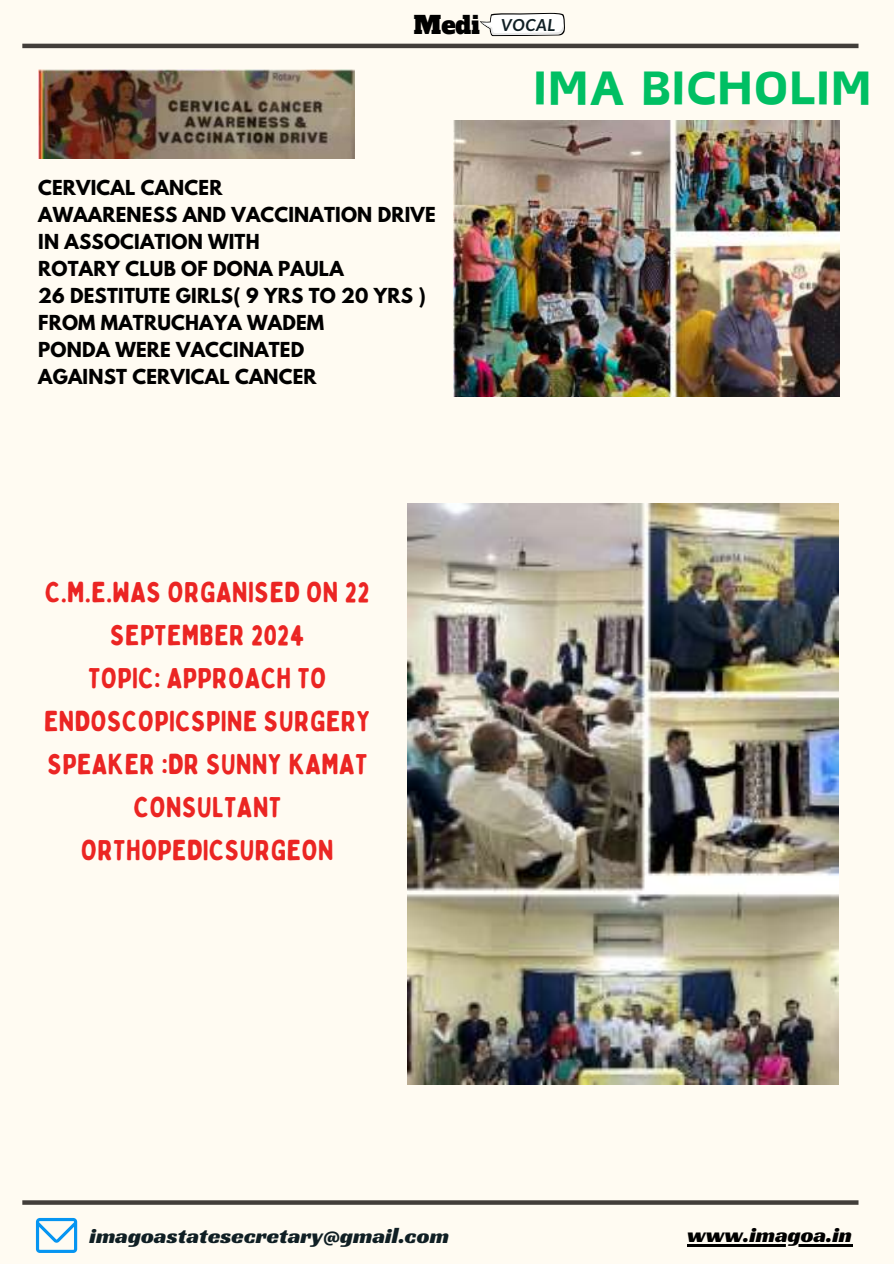
<style>
.page{position:relative;width:894px;height:1264px;background:#fff}
.page>*{position:absolute;margin:0;border:0;box-sizing:border-box;transform-origin:0 0}
.t1{font:700 44.4px "Canva Acid";color:#00bf63}
.t2{font:28.8px/43px "Bobby Jones Soft";letter-spacing:.01em;color:#eb2523;text-align:center}
.t3{font:24px "Alfa Slab One";color:#000}
.t4{font:22.5px "Racing Sans One";letter-spacing:.005em;color:#101f24}
.t5{font:22.5px "Racing Sans One";color:#000}
.t6{font:700 18.3px/27px "League Spartan";letter-spacing:.01em;color:#000}
.t7{font:italic 700 16.65px "Lato";letter-spacing:.045em;color:#101f24}
</style>
<div class="page">
<div style="left:0;top:0;width:893px;height:1263px;background:#fffbf2"></div>
<svg style="left:22px;top:1200px;width:836px;height:4px;background:#4f4b47"></svg>
<svg style="left:36px;top:1217px;width:41px;height:35px"></svg>
<hr style="left:22px;top:44px;width:836px;height:4px;background:#423e3a">
<svg style="left:480px;top:13px;width:85px;height:23px"></svg>
<img style="left:453px;top:121px;width:386px;height:275px">
<img style="left:38px;top:69px;width:316px;height:89px">
<img style="left:407px;top:503px;width:431px;height:581px">
<hr style="left:687px;top:1244px;width:164px;height:2px;background:#000">
<h3 class="t3" style="left:414px;top:9px;width:67px">Medi</h3>
<p class="t7" style="left:501px;top:15px;width:56px">VOCAL</p>
<h1 class="t1" style="left:532px;top:64px;width:340px">IMA BICHOLIM</h1>
<p class="t6" style="left:38px;top:176px;width:399px">CERVICAL CANCER<br>AWAARENESS AND VACCINATION DRIVE<br>IN ASSOCIATION WITH<br>ROTARY CLUB OF DONA PAULA<br>26 DESTITUTE GIRLS( 9 YRS TO 20 YRS )<br>FROM MATRUCHAYA WADEM<br>PONDA WERE VACCINATED<br>AGAINST CERVICAL CANCER</p>
<h2 class="t2" style="left:44px;top:571px;width:328px">C.M.E.WAS ORGANISED ON 22<br>SEPTEMBER 2024<br>TOPIC: APPROACH TO<br>ENDOSCOPICSPINE SURGERY<br>SPEAKER :DR SUNNY KAMAT<br>CONSULTANT<br>ORTHOPEDICSURGEON</h2>
<p class="t4" style="left:89px;top:1221px;width:361px">imagoastatesecretary@gmail.com</p>
<p class="t5" style="left:687px;top:1219px;width:166px">www.imagoa.in</p>
</div>
